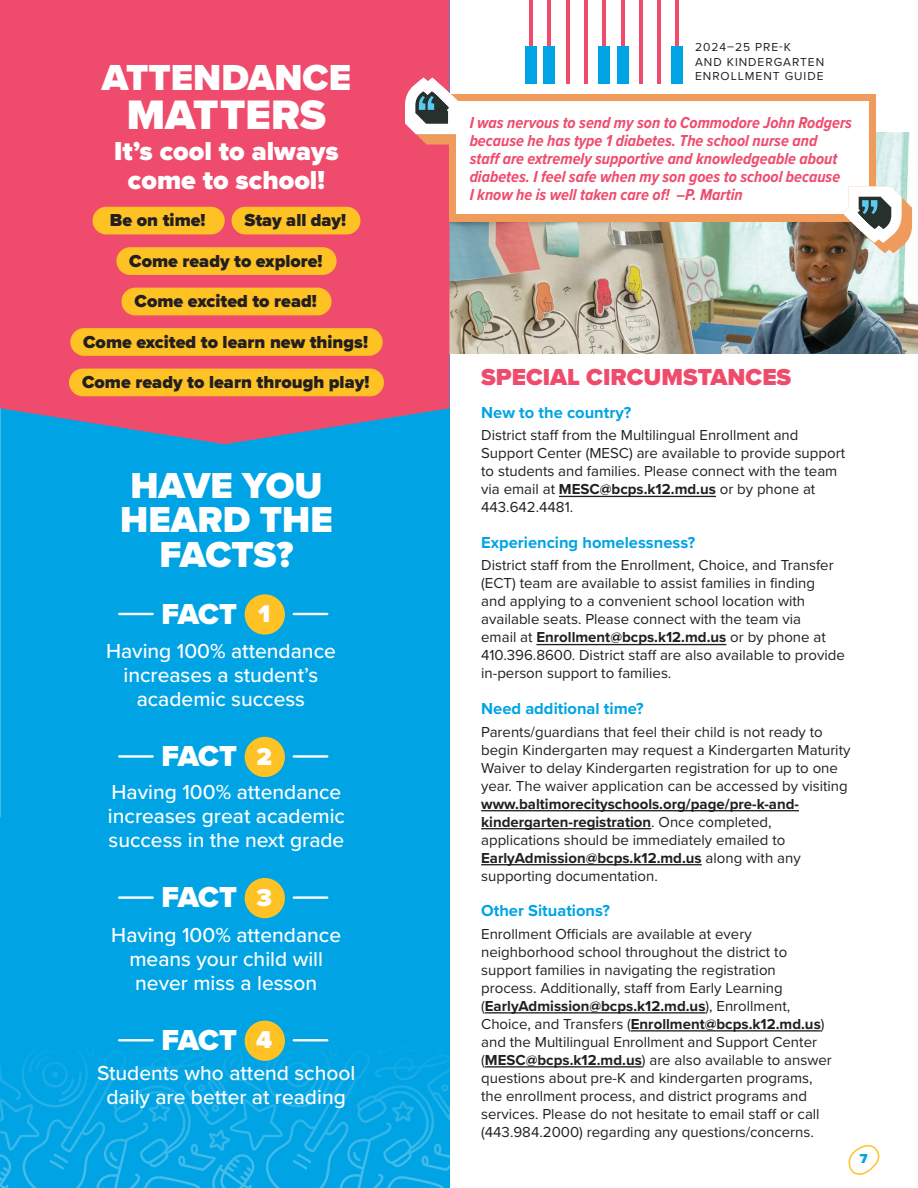
<style>
.page{position:relative;width:918px;height:1188px;background:#fff}
.page>*{position:absolute;margin:0;border:0;box-sizing:border-box;transform-origin:0 0}
.t1{font:900 42.75px "Proxima Nova";color:#fff}
.t2{font:900 37.5px/34.7px "Proxima Nova";color:#fff;text-align:center}
.t3{font:900 30px "Proxima Nova";letter-spacing:-.03em;color:#fff}
.t4{font:900 27px/28.5px "Proxima Nova";color:#fff;text-align:center}
.t5{font:900 25.2px "Proxima Nova";color:#fff}
.HEADING_BLUE{font:900 24px "Proxima Nova";color:#ef4c6d}
.t6{font:500 21px/24px "Proxima Nova";color:#fff;text-align:center}
.t7{font:900 18px "Proxima Nova";color:#231f20}
.t8{font:italic 700 16.5px/18px "Proxima Nova Cond";color:#ef4c6d}
.HEADING_BLUE-2{font:700 16.5px "Proxima Nova";color:#00a4e4}
.t9{font:15px/18px "Proxima Nova";color:#231f20}
.t10{font:900 13.5px "Proxima Nova";color:#00a4e4}
.t11{font:12px/14.4px "Proxima Nova";letter-spacing:.08em;color:#231f20}
.s1{font-weight:700}
</style>
<div class="page">
<div style="left:0;top:0;width:449px;height:1188px;background:#00a4e4"></div>
<svg style="left:0;top:1038px;width:449px;height:150px"></svg>
<hr style="left:559px;top:496px;width:157px;height:1px;background:#231f20">
<hr style="left:536px;top:644px;width:190px;height:1px;background:#231f20">
<hr style="left:481px;top:810px;width:318px;height:1px;background:#231f20">
<hr style="left:481px;top:828px;width:170px;height:1px;background:#231f20">
<hr style="left:481px;top:864px;width:221px;height:1px;background:#231f20">
<hr style="left:485px;top:1012px;width:220px;height:2px;background:#231f20">
<hr style="left:631px;top:1030px;width:190px;height:2px;background:#231f20">
<hr style="left:485px;top:1066px;width:157px;height:2px;background:#231f20">
<img style="left:449px;top:133px;width:469px;height:221px">
<div style="left:0;top:0;width:449px;height:444px;background:#ef4c6d"></div>
<div style="left:70px;top:328px;width:313px;height:28px;background:#fec224;border-radius:14px"></div>
<div style="left:69px;top:369px;width:315px;height:27px;background:#fec224;border-radius:14px"></div>
<div style="left:93px;top:207px;width:132px;height:27px;background:#fec224;border-radius:14px"></div>
<div style="left:232px;top:207px;width:128px;height:27px;background:#fec224;border-radius:14px"></div>
<div style="left:116px;top:247px;width:221px;height:28px;background:#fec224;border-radius:14px"></div>
<div style="left:121px;top:288px;width:211px;height:27px;background:#fec224;border-radius:14px"></div>
<hr style="left:119px;top:613px;width:34px;height:2px;background:#fff">
<div style="left:245px;top:594px;width:40px;height:41px;background:#fec224;border-radius:50%"></div>
<hr style="left:294px;top:613px;width:33px;height:2px;background:#fff">
<hr style="left:119px;top:755px;width:34px;height:3px;background:#fff">
<div style="left:245px;top:737px;width:40px;height:40px;background:#fec224;border-radius:50%"></div>
<hr style="left:294px;top:755px;width:33px;height:3px;background:#fff">
<hr style="left:119px;top:896px;width:34px;height:3px;background:#fff">
<div style="left:245px;top:878px;width:40px;height:40px;background:#fec224;border-radius:50%"></div>
<hr style="left:294px;top:896px;width:33px;height:3px;background:#fff">
<hr style="left:119px;top:1039px;width:34px;height:2px;background:#fff">
<div style="left:245px;top:1021px;width:40px;height:40px;background:#fec224;border-radius:50%"></div>
<hr style="left:294px;top:1039px;width:33px;height:2px;background:#fff">
<div style="left:449px;top:94px;width:426px;height:127px;background:#ef9b5c"></div>
<svg style="left:405px;top:78px;width:53px;height:67px;background:#c7abaa"></svg>
<div style="left:456px;top:101px;width:413px;height:112px;background:#fff"></div>
<svg style="left:843px;top:186px;width:69px;height:67px"></svg>
<svg style="left:848px;top:1144px;width:32px;height:31px"></svg>
<hr style="left:548px;top:0;width:3px;height:84px;background:#ef4c6d">
<hr style="left:529px;top:0;width:4px;height:84px;background:#ef4c6d">
<hr style="left:584px;top:0;width:4px;height:84px;background:#ef4c6d">
<hr style="left:566px;top:0;width:3px;height:84px;background:#ef4c6d">
<hr style="left:621px;top:0;width:3px;height:84px;background:#ef4c6d">
<hr style="left:602px;top:0;width:4px;height:84px;background:#ef4c6d">
<hr style="left:657px;top:0;width:4px;height:84px;background:#ef4c6d">
<hr style="left:639px;top:0;width:4px;height:84px;background:#ef4c6d">
<hr style="left:676px;top:0;width:3px;height:84px;background:#ef4c6d">
<div style="left:525px;top:46px;width:12px;height:38px;background:#00a4e4"></div>
<div style="left:544px;top:46px;width:11px;height:38px;background:#00a4e4"></div>
<div style="left:599px;top:46px;width:11px;height:38px;background:#00a4e4"></div>
<div style="left:617px;top:46px;width:12px;height:38px;background:#00a4e4"></div>
<div style="left:671px;top:46px;width:12px;height:38px;background:#00a4e4"></div>
<p class="t2" style="left:102px;top:60px;width:251px">ATTENDANCE</p>
<p class="t1" style="left:127px;top:83px;width:201px">MATTERS</p>
<p class="t4" style="left:114px;top:137px;width:226px">It’s cool to always come to school!</p>
<p class="t7" style="left:110px;top:207px;width:97px">Be on time!</p>
<p class="t7" style="left:244px;top:207px;width:103px">Stay all day!</p>
<p class="t7" style="left:129px;top:247px;width:195px">Come ready to explore!</p>
<p class="t7" style="left:135px;top:288px;width:184px">Come excited to read!</p>
<p class="t7" style="left:83px;top:328px;width:287px">Come excited to learn new things!</p>
<p class="t7" style="left:82px;top:369px;width:289px">Come ready to learn through play!</p>
<p class="t2" style="left:120px;top:468px;width:214px">HAVE YOU<br>HEARD THE<br>FACTS?</p>
<p class="t3" style="left:162px;top:591px;width:77px">FACT</p>
<p class="t5" style="left:258px;top:595px;width:14px">1</p>
<p class="t6" style="left:106px;top:638px;width:231px">Having 100% attendance increases a student’s academic success</p>
<p class="t3" style="left:162px;top:734px;width:77px">FACT</p>
<p class="t5" style="left:257px;top:737px;width:17px">2</p>
<p class="t6" style="left:108px;top:779px;width:239px;text-align:left">Having 100% attendance increases great academic success in the next grade</p>
<p class="t3" style="left:162px;top:875px;width:77px">FACT</p>
<p class="t5" style="left:257px;top:878px;width:17px">3</p>
<p class="t6" style="left:111px;top:922px;width:231px">Having 100% attendance means your child will never miss a lesson</p>
<p class="t3" style="left:162px;top:1018px;width:77px">FACT</p>
<p class="t5" style="left:256px;top:1021px;width:18px">4</p>
<p class="t6" style="left:97px;top:1061px;width:260px">Students who attend school daily are better at reading</p>
<p class="t11" style="left:695px;top:40px;width:131px">2024–25 PRE-K<br>AND KINDERGARTEN<br>ENROLLMENT GUIDE</p>
<p class="t8" style="left:470px;top:113px;width:384px">I was nervous to send my son to Commodore John Rodgers because he has type 1 diabetes. The school nurse and staff are extremely supportive and knowledgeable about diabetes. I feel safe when my son goes to school because<br>I know he is well taken care of! –P. Martin</p>
<p class="HEADING_BLUE" style="left:481px;top:360px;width:312px">SPECIAL CIRCUMSTANCES</p>
<p class="HEADING_BLUE-2" style="left:481px;top:400px;width:152px">New to the country?</p>
<p class="t9" style="left:481px;top:426px;width:365px">District staff from the Multilingual Enrollment and Support Center (MESC) are available to provide support to students and families. Please connect with the team via email at <span class="s1">MESC@bcps.k12.md.us</span> or by phone at 443.642.4481.</p>
<p class="HEADING_BLUE-2" style="left:481px;top:530px;width:216px">Experiencing homelessness?</p>
<p class="t9" style="left:481px;top:556px;width:365px">District staff from the Enrollment, Choice, and Transfer (ECT) team are available to assist families in finding<br>and applying to a convenient school location with available seats. Please connect with the team via<br>email at <span class="s1">Enrollment@bcps.k12.md.us</span> or by phone at 410.396.8600. District staff are also available to provide in-person support to families.</p>
<p class="HEADING_BLUE-2" style="left:481px;top:696px;width:164px">Need additional time?</p>
<p class="t9" style="left:481px;top:722px;width:371px">Parents/guardians that feel their child is not ready to begin Kindergarten may request a Kindergarten Maturity Waiver to delay Kindergarten registration for up to one year. The waiver application can be accessed by visiting <span class="s1">www.baltimorecityschools.org/page/pre-k-and&shy;kindergarten-registration</span>. Once completed, applications should be immediately emailed to <span class="s1">EarlyAdmission@bcps.k12.md.us</span> along with any supporting documentation.</p>
<p class="HEADING_BLUE-2" style="left:481px;top:899px;width:130px">Other Situations?</p>
<p class="t9" style="left:481px;top:924px;width:352px">Enrollment Officials are available at every neighborhood school throughout the district to support families in navigating the registration process. Additionally, staff from Early Learning (<span class="s1">EarlyAdmission@bcps.k12.md.us</span>), Enrollment, Choice, and Transfers (<span class="s1">Enrollment@bcps.k12.md.us</span>) and the Multilingual Enrollment and Support Center (<span class="s1">MESC@bcps.k12.md.us</span>) are also available to answer questions about pre-K and kindergarten programs, the enrollment process, and district programs and services. Please do not hesitate to email staff or call (443.984.2000) regarding any questions/concerns.</p>
<p class="t10" style="left:860px;top:1149px;width:9px">7</p>
</div>
